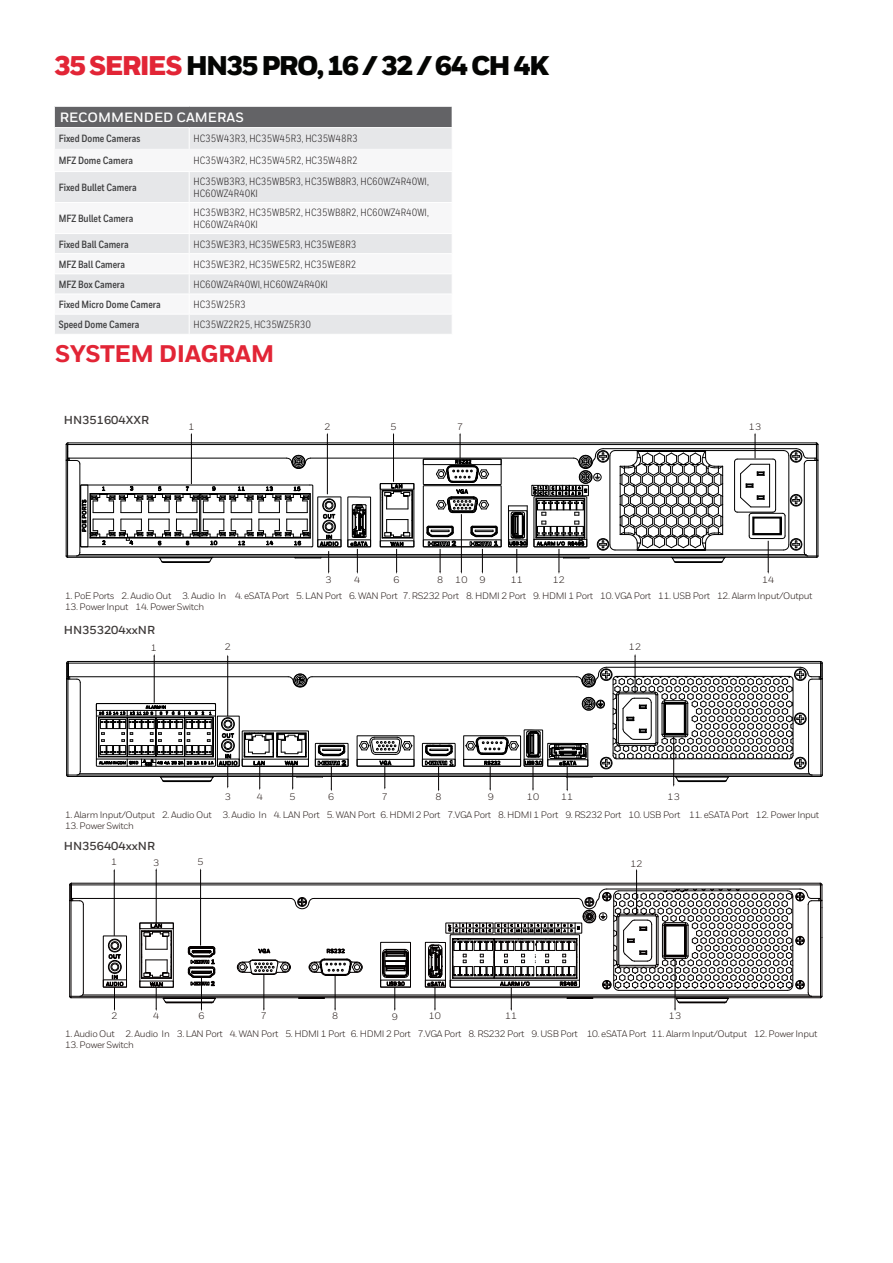
<style>
.page{position:relative;width:893px;height:1263px;background:#fff}
.page>*{position:absolute;margin:0;border:0;box-sizing:border-box;transform-origin:0 0}
._07_Inside__Intro_He{font:900 27px "Honeywell Sans";letter-spacing:-.065em;color:#040503}
.t1{font:800 24px "Honeywell Sans";letter-spacing:-.02em;color:#e22536}
._18_Inside__Table_Su{font:700 13.5px "Honeywell Sans";color:#fff}
.t2{font:700 11.55px "Honeywell Sans";color:#3e3a39}
.Table__Body{font:10.5px/12px "Honeywell Cond";color:#231f20}
.Table__Body__Bold__A{font:700 10.5px "Honeywell Cond";color:#3e3e3f}
.t3{font:9.3px "Honeywell Sans";letter-spacing:-.035em;color:#231815}
.t4{font:9.3px "Honeywell Sans";letter-spacing:-.035em;color:#231815;scale:1.04 1}
.s1{color:#e22536}
</style>
<div class="page">
<div style="left:54px;top:106px;width:398px;height:22px;background:#636366"></div>
<div style="left:55px;top:128px;width:397px;height:206px;background:#e6e7e9"></div>
<svg style="left:55px;top:149px;width:397px;height:165px"></svg>
<hr style="left:189px;top:203px;width:1px;height:30px;background:#fff">
<svg style="left:189px;top:234px;width:1px;height:100px"></svg>
<svg style="left:189px;top:128px;width:1px;height:21px"></svg>
<hr style="left:54px;top:106px;width:135px;height:1px;background:#fff">
<hr style="left:189px;top:106px;width:264px;height:1px;background:#fff">
<hr style="left:189px;top:172px;width:1px;height:30px;background:#fff">
<hr style="left:54px;top:314px;width:135px;height:1px;background:#fff">
<hr style="left:189px;top:314px;width:264px;height:1px;background:#fff">
<hr style="left:54px;top:273px;width:135px;height:1px;background:#fff">
<hr style="left:189px;top:273px;width:264px;height:1px;background:#fff">
<hr style="left:54px;top:294px;width:135px;height:1px;background:#fff">
<hr style="left:189px;top:294px;width:264px;height:1px;background:#fff">
<hr style="left:54px;top:253px;width:135px;height:1px;background:#fff">
<hr style="left:189px;top:253px;width:264px;height:1px;background:#fff">
<hr style="left:54px;top:233px;width:135px;height:1px;background:#fff">
<hr style="left:189px;top:233px;width:264px;height:1px;background:#fff">
<hr style="left:54px;top:171px;width:135px;height:1px;background:#fff">
<hr style="left:189px;top:171px;width:264px;height:1px;background:#fff">
<hr style="left:54px;top:202px;width:135px;height:1px;background:#fff">
<hr style="left:189px;top:202px;width:264px;height:1px;background:#fff">
<hr style="left:54px;top:127px;width:135px;height:1px;background:#fff">
<svg style="left:54px;top:107px;width:1px;height:20px"></svg>
<hr style="left:189px;top:127px;width:264px;height:1px;background:#fff">
<hr style="left:822px;top:885px;width:1px;height:111px;background:#040000">
<hr style="left:66px;top:663px;width:1px;height:112px;background:#000">
<hr style="left:67px;top:775px;width:745px;height:1px;background:#000">
<hr style="left:80px;top:773px;width:729px;height:1px;background:#000">
<svg style="left:66px;top:661px;width:755px;height:98px"></svg>
<hr style="left:821px;top:679px;width:1px;height:97px;background:#000">
<hr style="left:822px;top:663px;width:1px;height:112px;background:#000">
<svg style="left:77px;top:679px;width:4px;height:4px"></svg>
<svg style="left:66px;top:661px;width:4px;height:18px"></svg>
<svg style="left:819px;top:661px;width:4px;height:18px"></svg>
<hr style="left:66px;top:556px;width:742px;height:1px;background:#000">
<hr style="left:79px;top:554px;width:727px;height:1px;background:#000">
<hr style="left:816px;top:460px;width:1px;height:97px;background:#000">
<hr style="left:818px;top:444px;width:1px;height:112px;background:#000">
<svg style="left:341px;top:444px;width:476px;height:92px"></svg>
<svg style="left:815px;top:443px;width:3px;height:17px"></svg>
<hr style="left:191px;top:435px;width:1px;height:49px;background:#040000">
<hr style="left:393px;top:435px;width:1px;height:47px;background:#040000">
<svg style="left:348px;top:497px;width:23px;height:77px"></svg>
<svg style="left:66px;top:442px;width:275px;height:132px"></svg>
<svg style="left:380px;top:483px;width:34px;height:91px"></svg>
<hr style="left:327px;top:435px;width:1px;height:59px;background:#040000">
<svg style="left:423px;top:433px;width:385px;height:141px"></svg>
<hr style="left:154px;top:656px;width:1px;height:47px;background:#040000">
<hr style="left:227px;top:657px;width:1px;height:59px;background:#040000">
<svg style="left:96px;top:667px;width:716px;height:124px"></svg>
<hr style="left:635px;top:656px;width:1px;height:37px;background:#040000">
<hr style="left:114px;top:871px;width:1px;height:65px;background:#040000">
<hr style="left:156px;top:870px;width:1px;height:53px;background:#040000">
<hr style="left:200px;top:870px;width:1px;height:75px;background:#040000">
<svg style="left:69px;top:883px;width:753px;height:128px"></svg>
<hr style="left:636px;top:871px;width:1px;height:43px;background:#040000">
<p class="_07_Inside__Intro_He" style="left:54px;top:49px;width:497px"><span class="s1">35 SERIES</span> HN35 PRO, 16 / 32 / 64 CH 4K</p>
<p class="_18_Inside__Table_Su" style="left:60px;top:109px;width:186px">RECOMMENDED CAMERAS</p>
<p class="Table__Body__Bold__A" style="left:59px;top:132px;width:83px">Fixed Dome Cameras</p>
<p class="Table__Body" style="left:193px;top:133px;width:166px">HC35W43R3, HC35W45R3, HC35W48R3</p>
<p class="Table__Body__Bold__A" style="left:59px;top:154px;width:76px">MFZ Dome Camera</p>
<p class="Table__Body" style="left:193px;top:155px;width:166px">HC35W43R2, HC35W45R2, HC35W48R2</p>
<p class="Table__Body__Bold__A" style="left:59px;top:181px;width:80px">Fixed Bullet Camera</p>
<p class="Table__Body" style="left:193px;top:176px;width:237px">HC35WB3R3, HC35WB5R3, HC35WB8R3, HC60WZ4R40WI,<br>HC60WZ4R40KI</p>
<p class="Table__Body__Bold__A" style="left:59px;top:212px;width:76px">MFZ Bullet Camera</p>
<p class="Table__Body" style="left:193px;top:207px;width:237px">HC35WB3R2, HC35WB5R2, HC35WB8R2, HC60WZ4R40WI,<br>HC60WZ4R40KI</p>
<p class="Table__Body__Bold__A" style="left:59px;top:238px;width:71px">Fixed Ball Camera</p>
<p class="Table__Body" style="left:193px;top:238px;width:164px">HC35WE3R3, HC35WE5R3, HC35WE8R3</p>
<p class="Table__Body__Bold__A" style="left:59px;top:258px;width:68px">MFZ Ball Camera</p>
<p class="Table__Body" style="left:193px;top:258px;width:164px">HC35WE3R2, HC35WE5R2, HC35WE8R2</p>
<p class="Table__Body__Bold__A" style="left:59px;top:278px;width:68px">MFZ Box Camera</p>
<p class="Table__Body" style="left:193px;top:278px;width:136px">HC60WZ4R40WI, HC60WZ4R40KI</p>
<p class="Table__Body__Bold__A" style="left:59px;top:298px;width:103px">Fixed Micro Dome Camera</p>
<p class="Table__Body" style="left:193px;top:299px;width:54px">HC35W25R3</p>
<p class="Table__Body__Bold__A" style="left:59px;top:318px;width:82px">Speed Dome Camera</p>
<p class="Table__Body" style="left:193px;top:319px;width:119px">HC35WZ2R25, HC35WZ5R30</p>
<p class="t1" style="left:55px;top:339px;width:221px">SYSTEM DIAGRAM</p>
<p class="t2" style="left:64px;top:413px;width:87px">HN351604XXR</p>
<p class="t4" style="left:324px;top:421px;width:7px">2</p>
<p class="t4" style="left:188px;top:421px;width:7px">1</p>
<p class="t4" style="left:390px;top:421px;width:7px">5</p>
<p class="t4" style="left:457px;top:421px;width:7px">7</p>
<p class="t4" style="left:749px;top:421px;width:13px">13</p>
<p class="t4" style="left:326px;top:574px;width:7px">3</p>
<p class="t4" style="left:354px;top:574px;width:7px">4</p>
<p class="t4" style="left:394px;top:574px;width:7px">6</p>
<p class="t4" style="left:479px;top:574px;width:7px">9</p>
<p class="t4" style="left:511px;top:574px;width:13px">11</p>
<p class="t4" style="left:553px;top:574px;width:13px">12</p>
<p class="t4" style="left:437px;top:574px;width:7px">8</p>
<p class="t4" style="left:455px;top:574px;width:13px">10</p>
<p class="t4" style="left:762px;top:574px;width:13px">14</p>
<p class="t3" style="left:65px;top:590px;width:749px">1. PoE Ports 2. Audio Out 3. Audio In 4. eSATA Port 5. LAN Port 6. WAN Port 7. RS232 Port 8. HDMI 2 Port 9. HDMI 1 Port 10. VGA Port 11. USB Port 12. Alarm Input/Output</p>
<p class="t3" style="left:65px;top:601px;width:141px">13. Power Input 14. Power Switch</p>
<p class="t2" style="left:64px;top:623px;width:93px">HN353204xxNR</p>
<p class="t4" style="left:151px;top:642px;width:7px">1</p>
<p class="t4" style="left:225px;top:641px;width:7px">2</p>
<p class="t4" style="left:629px;top:641px;width:13px">12</p>
<p class="t4" style="left:225px;top:791px;width:7px">3</p>
<p class="t4" style="left:257px;top:791px;width:7px">4</p>
<p class="t4" style="left:290px;top:791px;width:7px">5</p>
<p class="t4" style="left:328px;top:791px;width:7px">6</p>
<p class="t4" style="left:436px;top:791px;width:7px">8</p>
<p class="t4" style="left:488px;top:791px;width:7px">9</p>
<p class="t4" style="left:527px;top:791px;width:13px">10</p>
<p class="t4" style="left:561px;top:791px;width:13px">11</p>
<p class="t4" style="left:382px;top:791px;width:7px">7</p>
<p class="t4" style="left:668px;top:791px;width:13px">13</p>
<p class="t3" style="left:65px;top:809px;width:756px">1. Alarm Input/Output 2. Audio Out 3. Audio In 4. LAN Port 5. WAN Port 6. HDMI 2 Port 7.VGA Port 8. HDMI 1 Port 9. RS232 Port 10. USB Port 11. eSATA Port 12. Power Input</p>
<p class="t3" style="left:65px;top:820px;width:70px">13. Power Switch</p>
<p class="t2" style="left:64px;top:838px;width:93px">HN356404xxNR</p>
<p class="t4" style="left:111px;top:856px;width:7px">1</p>
<p class="t4" style="left:153px;top:857px;width:7px">3</p>
<p class="t4" style="left:198px;top:856px;width:7px">5</p>
<p class="t4" style="left:630px;top:858px;width:13px">12</p>
<p class="t4" style="left:111px;top:1010px;width:7px">2</p>
<p class="t4" style="left:153px;top:1010px;width:7px">4</p>
<p class="t4" style="left:198px;top:1010px;width:7px">6</p>
<p class="t4" style="left:261px;top:1010px;width:7px">7</p>
<p class="t4" style="left:332px;top:1010px;width:7px">8</p>
<p class="t4" style="left:392px;top:1011px;width:7px">9</p>
<p class="t4" style="left:429px;top:1010px;width:13px">10</p>
<p class="t4" style="left:505px;top:1010px;width:13px">11</p>
<p class="t4" style="left:669px;top:1010px;width:13px">13</p>
<p class="t3" style="left:65px;top:1028px;width:754px">1. Audio Out 2. Audio In 3. LAN Port 4. WAN Port 5. HDMI 1 Port 6. HDMI 2 Port 7.VGA Port 8. RS232 Port 9. USB Port 10. eSATA Port 11. Alarm Input/Output 12. Power Input</p>
<p class="t3" style="left:65px;top:1040px;width:70px">13. Power Switch</p>
</div>
